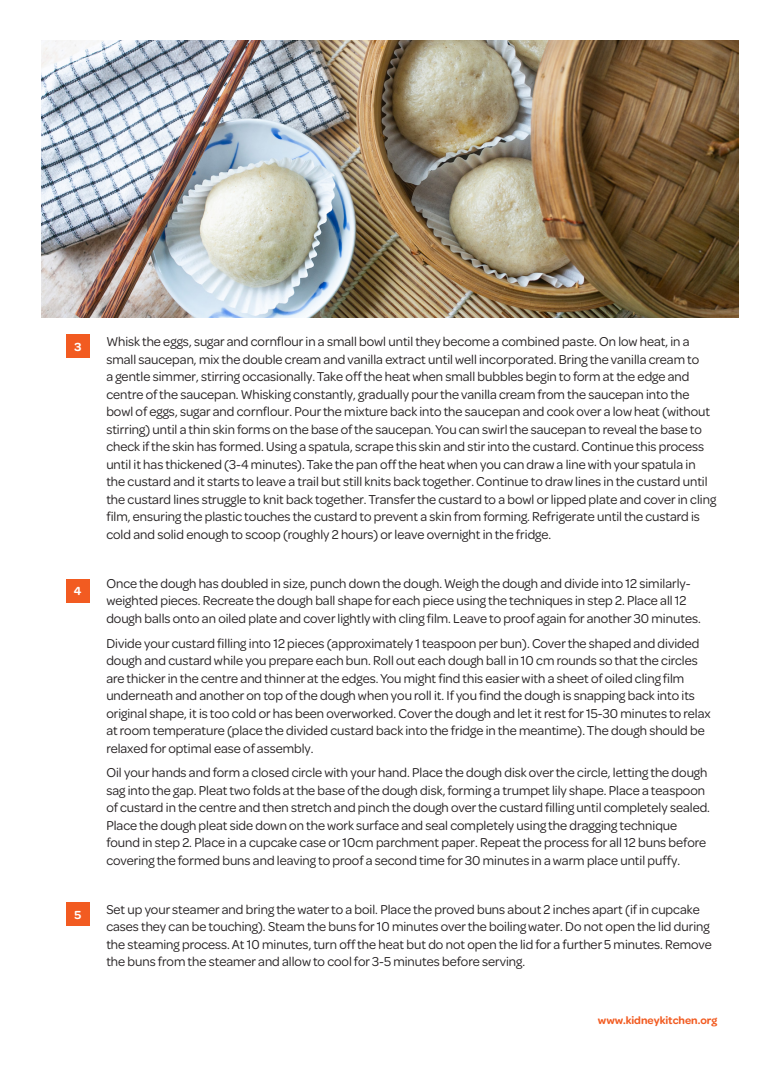
<style>
.page{position:relative;width:780px;height:1088px;background:#fff}
.page>*{position:absolute;margin:0;border:0;box-sizing:border-box;transform-origin:0 0}
.t1{font:13.75px/17.5px "Omnes";color:#231f20}
.Body_Text{font:600 12.5px "Omnes";color:#fff}
.t2{font:600 11.25px "Omnes";color:#f25b21}
</style>
<div class="page">
<img style="left:42px;top:41px;width:696px;height:276px">
<div style="left:67px;top:579px;width:23px;height:23px;background:#f25b21"></div>
<div style="left:67px;top:334px;width:23px;height:23px;background:#f25b21"></div>
<div style="left:67px;top:903px;width:23px;height:23px;background:#f25b21"></div>
<p class="Body_Text" style="left:74px;top:338px;width:9px">3</p>
<p class="Body_Text" style="left:74px;top:582px;width:9px">4</p>
<p class="Body_Text" style="left:75px;top:906px;width:8px">5</p>
<p class="t1" style="left:106px;top:332px;width:611px">Whisk the eggs, sugar and cornflour in a small bowl until they become a combined paste. On low heat, in a small saucepan, mix the double cream and vanilla extract until well incorporated. Bring the vanilla cream to<br>a gentle simmer, stirring occasionally. Take off the heat when small bubbles begin to form at the edge and centre of the saucepan. Whisking constantly, gradually pour the vanilla cream from the saucepan into the bowl of eggs, sugar and cornflour. Pour the mixture back into the saucepan and cook over a low heat (without stirring) until a thin skin forms on the base of the saucepan. You can swirl the saucepan to reveal the base to check if the skin has formed. Using a spatula, scrape this skin and stir into the custard. Continue this process until it has thickened (3-4 minutes). Take the pan off the heat when you can draw a line with your spatula in the custard and it starts to leave a trail but still knits back together. Continue to draw lines in the custard until the custard lines struggle to knit back together. Transfer the custard to a bowl or lipped plate and cover in cling film, ensuring the plastic touches the custard to prevent a skin from forming. Refrigerate until the custard is cold and solid enough to scoop (roughly 2 hours) or leave overnight in the fridge.</p>
<p class="t1" style="left:106px;top:574px;width:596px">Once the dough has doubled in size, punch down the dough. Weigh the dough and divide into 12 similarly&shy;weighted pieces. Recreate the dough ball shape for each piece using the techniques in step 2. Place all 12 dough balls onto an oiled plate and cover lightly with cling film. Leave to proof again for another 30 minutes.</p>
<p class="t1" style="left:106px;top:633px;width:605px">Divide your custard filling into 12 pieces (approximately 1 teaspoon per bun). Cover the shaped and divided dough and custard while you prepare each bun. Roll out each dough ball in 10 cm rounds so that the circles are thicker in the centre and thinner at the edges. You might find this easier with a sheet of oiled cling film underneath and another on top of the dough when you roll it. If you find the dough is snapping back into its original shape, it is too cold or has been overworked. Cover the dough and let it rest for 15-30 minutes to relax at room temperature (place the divided custard back into the fridge in the meantime). The dough should be relaxed for optimal ease of assembly.</p>
<p class="t1" style="left:106px;top:763px;width:605px">Oil your hands and form a closed circle with your hand. Place the dough disk over the circle, letting the dough sag into the gap. Pleat two folds at the base of the dough disk, forming a trumpet lily shape. Place a teaspoon of custard in the centre and then stretch and pinch the dough over the custard filling until completely sealed.<br>Place the dough pleat side down on the work surface and seal completely using the dragging technique found in step 2. Place in a cupcake case or 10cm parchment paper. Repeat the process for all 12 buns before covering the formed buns and leaving to proof a second time for 30 minutes in a warm place until puffy.</p>
<p class="t1" style="left:106px;top:900px;width:607px">Set up your steamer and bring the water to a boil. Place the proved buns about 2 inches apart (if in cupcake cases they can be touching). Steam the buns for 10 minutes over the boiling water. Do not open the lid during the steaming process. At 10 minutes, turn off the heat but do not open the lid for a further 5 minutes. Remove the buns from the steamer and allow to cool for 3-5 minutes before serving.</p>
<p class="t2" style="left:598px;top:1013px;width:121px">www.kidneykitchen.org</p>
</div>
